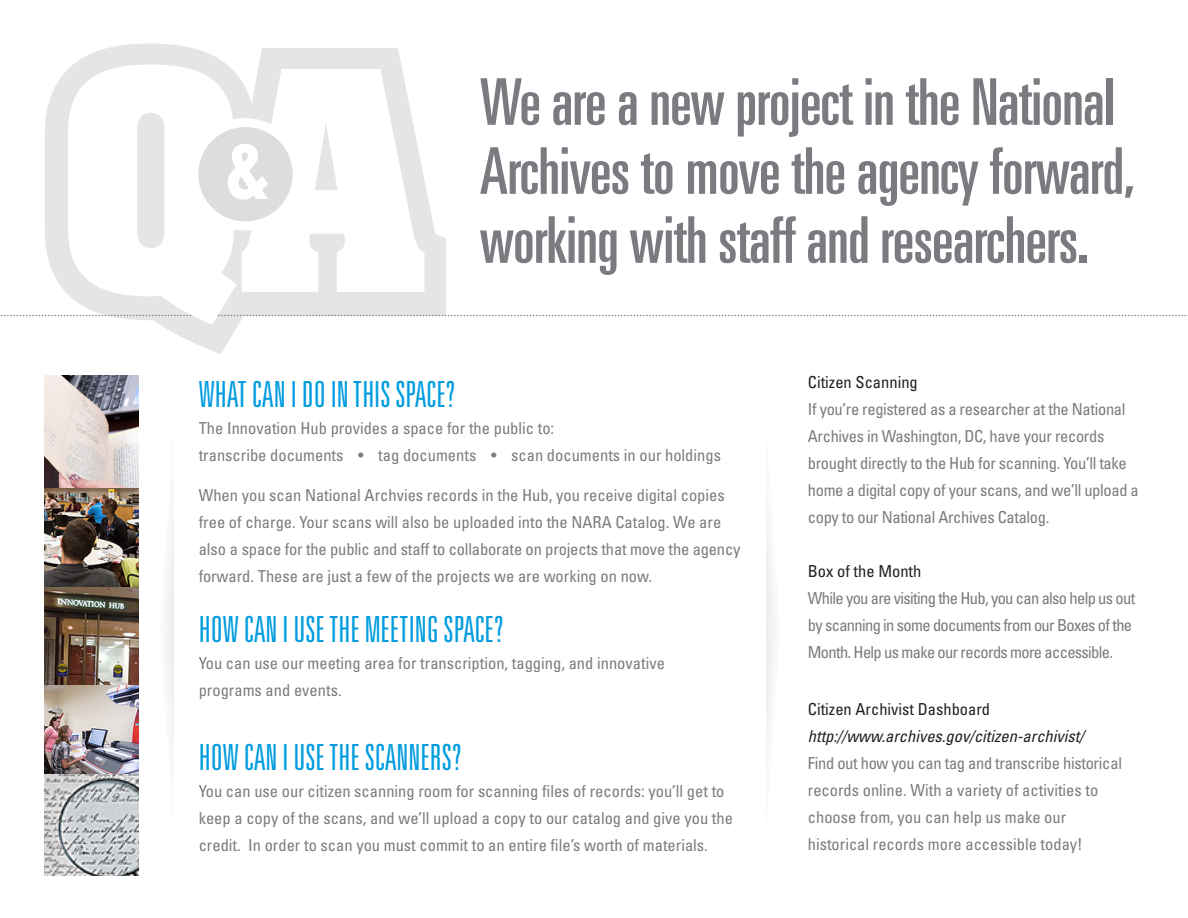
<style>
.page{position:relative;width:1188px;height:918px;background:#fff}
.page>*{position:absolute;margin:0;border:0;box-sizing:border-box;transform-origin:0 0}
.back_cover_title{font:700 260.1px "Aachen";color:#fff}
.back_cover_title-2{font:700 condensed 75.3px "Futura Std";color:#fff}
.t1{font:ultra-condensed 64.5px/69px "Univers";letter-spacing:-.01em;color:#7a7b80}
.List_Paragraph{font:300 ultra-condensed 36px "Univers";color:#009cdf}
.t2{font:condensed 16.5px/27px "Univers";color:#7a7b80}
.t3{font:condensed 16.5px/27px "Univers";letter-spacing:-.02em;color:#7a7b80}
.t4{font:condensed 16.5px/27px "Univers";letter-spacing:-.04em;color:#7a7b80}
.t5{font:condensed 16.5px "Univers";color:#231f20}
.t6{font:italic condensed 16.5px "Univers";color:#231f20}
</style>
<div class="page">
<div style="left:766px;top:517px;width:8px;height:223px;background:#f4f4f4"></div>
<div style="left:166px;top:519px;width:8px;height:223px;background:#f4f4f4"></div>
<svg style="left:0;top:315px;width:1188px;height:1px"></svg>
<svg style="left:43px;top:43px;width:405px;height:311px"></svg>
<div style="left:194px;top:123px;width:103px;height:103px;background:#deddde;border-radius:50%"></div>
<div style="left:189px;top:118px;width:113px;height:112px;border:9px solid #fff;border-radius:50%"></div>
<img style="left:45px;top:375px;width:94px;height:500px">
<p class="back_cover_title" style="left:60px;top:-6px;width:368px">QA</p>
<p class="back_cover_title-2" style="left:226px;top:124px;width:46px">&amp;</p>
<p class="t1" style="left:480px;top:67px;width:657px">We are a new project in the National<br>Archives to move the agency forward, working with staff and researchers.</p>
<p class="List_Paragraph" style="left:199px;top:375px;width:258px">WHAT CAN I DO IN THIS SPACE?</p>
<p class="t2" style="left:199px;top:414px;width:357px">The Innovation Hub provides a space for the public to:</p>
<p class="t2" style="left:199px;top:441px;width:524px">transcribe documents • tag documents • scan documents in our holdings</p>
<p class="t2" style="left:199px;top:481px;width:543px">When you scan National Archvies records in the Hub, you receive digital copies free of charge. Your scans will also be uploaded into the NARA Catalog. We are also a space for the public and staff to collaborate on projects that move the agency forward. These are just a few of the projects we are working on now.</p>
<p class="List_Paragraph" style="left:199px;top:611px;width:307px">HOW CAN I USE THE MEETING SPACE?</p>
<p class="t2" style="left:199px;top:649px;width:468px">You can use our meeting area for transcription, tagging, and innovative</p>
<p class="t2" style="left:199px;top:676px;width:144px">programs and events.</p>
<p class="List_Paragraph" style="left:199px;top:738px;width:265px">HOW CAN I USE THE SCANNERS?</p>
<p class="t2" style="left:199px;top:777px;width:536px">You can use our citizen scanning room for scanning files of records: you’ll get to keep a copy of the scans, and we’ll upload a copy to our catalog and give you the credit. In order to scan you must commit to an entire file’s worth of materials.</p>
<p class="t5" style="left:808px;top:372px;width:112px">Citizen Scanning</p>
<p class="t3" style="left:808px;top:396px;width:333px">If you’re registered as a researcher at the National Archives in Washington, DC, have your records brought directly to the Hub for scanning. You’ll take home a digital copy of your scans, and we’ll upload a copy to our National Archives Catalog.</p>
<p class="t5" style="left:808px;top:561px;width:115px">Box of the Month</p>
<p class="t4" style="left:808px;top:585px;width:329px">While you are visiting the Hub, you can also help us out by scanning in some documents from our Boxes of the<br>Month. Help us make our records more accessible.</p>
<p class="t5" style="left:808px;top:699px;width:184px">Citizen Archivist Dashboard</p>
<p class="t6" style="left:808px;top:726px;width:278px">http://www.archives.gov/citizen-archivist/</p>
<p class="t2" style="left:808px;top:750px;width:316px">Find out how you can tag and transcribe historical records online. With a variety of activities to choose from, you can help us make our</p>
<p class="t2" style="left:808px;top:831px;width:276px">historical records more accessible today!</p>
</div>
